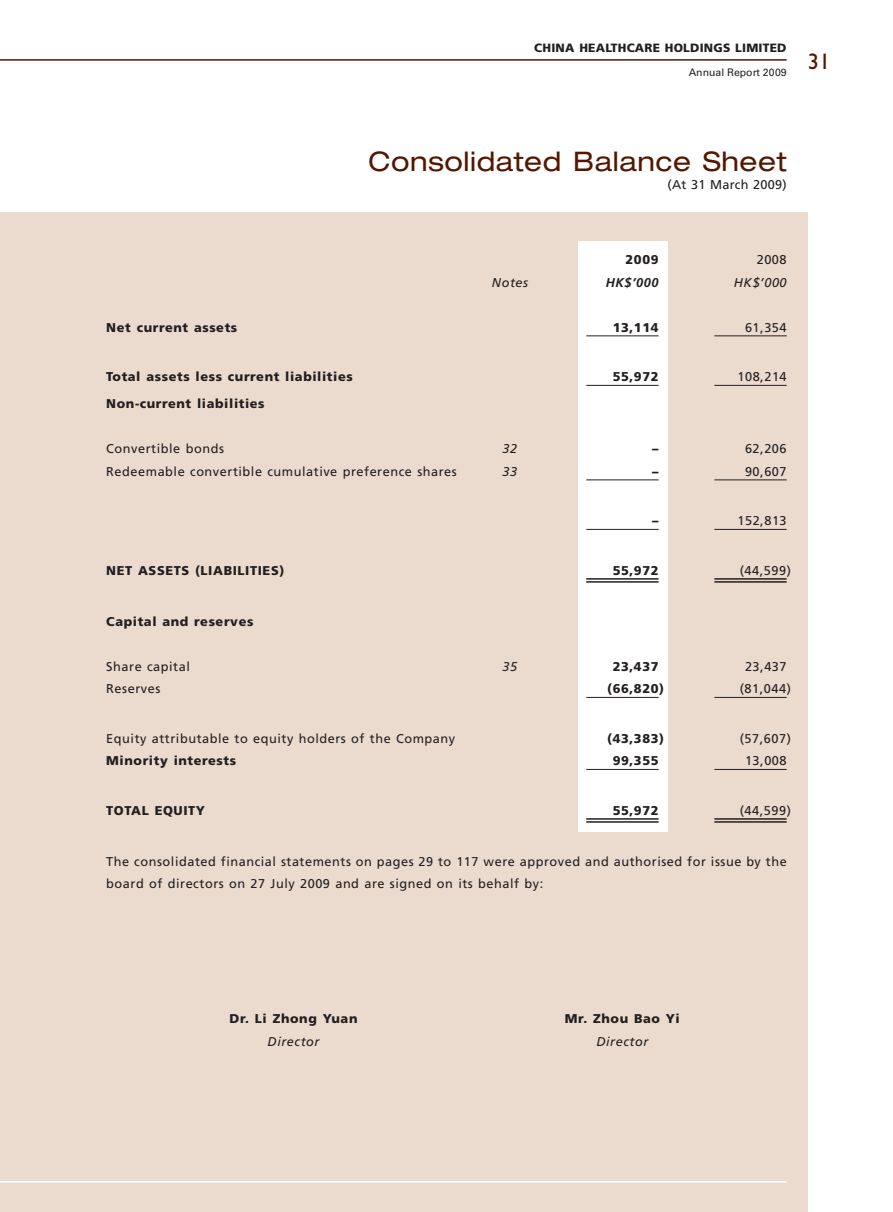
<style>
.page{position:relative;width:893px;height:1212px;background:#fff}
.page>*{position:absolute;margin:0;border:0;box-sizing:border-box;transform-origin:0 0}
.t1{font:expanded 27px "Helvetica Neue LT Std";letter-spacing:.02em;color:#531600}
.t2{font:22.5px "Gill Sans Std";color:#531600}
.t3{font:12.75px/22.5px "Frutiger LT Std";letter-spacing:.04em;color:#231f20}
.t4{font:900 12.75px "Frutiger LT Std";letter-spacing:.045em;color:#231f20}
.t5{font:italic 12.75px "Frutiger LT Std";letter-spacing:.04em;color:#231f20}
.t6{font:12.75px "Frutiger LT Std";letter-spacing:.015em;color:#231f20}
.t7{font:italic 700 12.75px "Frutiger LT Std";color:#231f20}
.t8{font:900 12px "Frutiger LT Std";letter-spacing:.02em;color:#231f20}
.t9{font:10.5px "Univers LT Std";color:#231f20}
</style>
<div class="page">
<div style="left:0;top:213px;width:808px;height:999px;background:#ebdbcf"></div>
<hr style="left:0;top:1181px;width:787px;height:1px;background:#fff">
<hr style="left:0;top:59px;width:787px;height:2px;background:#531600">
<div style="left:578px;top:242px;width:90px;height:590px;background:#fff"></div>
<hr style="left:586px;top:335px;width:73px;height:1px;background:#231f20">
<hr style="left:714px;top:335px;width:73px;height:1px;background:#231f20">
<hr style="left:586px;top:385px;width:73px;height:1px;background:#231f20">
<hr style="left:714px;top:385px;width:73px;height:1px;background:#231f20">
<hr style="left:586px;top:479px;width:73px;height:1px;background:#231f20">
<hr style="left:714px;top:479px;width:73px;height:1px;background:#231f20">
<hr style="left:586px;top:529px;width:73px;height:1px;background:#231f20">
<hr style="left:714px;top:529px;width:73px;height:1px;background:#231f20">
<hr style="left:586px;top:578px;width:73px;height:2px;background:#231f20">
<hr style="left:586px;top:581px;width:73px;height:2px;background:#231f20">
<hr style="left:714px;top:578px;width:73px;height:2px;background:#231f20">
<hr style="left:714px;top:581px;width:73px;height:2px;background:#231f20">
<hr style="left:586px;top:697px;width:73px;height:1px;background:#231f20">
<hr style="left:714px;top:697px;width:73px;height:1px;background:#231f20">
<hr style="left:586px;top:769px;width:73px;height:1px;background:#231f20">
<hr style="left:714px;top:769px;width:73px;height:1px;background:#231f20">
<hr style="left:586px;top:818px;width:73px;height:2px;background:#231f20">
<hr style="left:586px;top:821px;width:73px;height:2px;background:#231f20">
<hr style="left:714px;top:818px;width:73px;height:2px;background:#231f20">
<hr style="left:714px;top:821px;width:73px;height:2px;background:#231f20">
<p class="t8" style="left:534px;top:41px;width:254px">CHINA HEALTHCARE HOLDINGS LIMITED</p>
<p class="t9" style="left:689px;top:66px;width:99px">Annual Report 2009</p>
<p class="t2" style="left:808px;top:48px;width:24px">31</p>
<p class="t1" style="left:368px;top:145px;width:420px">Consolidated Balance Sheet</p>
<p class="t6" style="left:668px;top:177px;width:121px">(At 31 March 2009)</p>
<p class="t4" style="left:626px;top:252px;width:34px">2009</p>
<p class="t3" style="left:757px;top:249px;width:31px">2008</p>
<p class="t5" style="left:492px;top:275px;width:38px">Notes</p>
<p class="t7" style="left:606px;top:275px;width:54px">HK$’000</p>
<p class="t5" style="left:734px;top:275px;width:54px">HK$’000</p>
<p class="t4" style="left:106px;top:320px;width:132px">Net current assets</p>
<p class="t4" style="left:613px;top:320px;width:47px">13,114</p>
<p class="t3" style="left:745px;top:316px;width:43px">61,354</p>
<p class="t4" style="left:106px;top:369px;width:248px">Total assets less current liabilities</p>
<p class="t4" style="left:613px;top:369px;width:47px">55,972</p>
<p class="t3" style="left:737px;top:366px;width:51px">108,214</p>
<p class="t4" style="left:106px;top:396px;width:160px">Non-current liabilities</p>
<p class="t3" style="left:106px;top:438px;width:119px">Convertible bonds</p>
<p class="t5" style="left:503px;top:441px;width:16px">32</p>
<p class="t4" style="left:652px;top:441px;width:8px">–</p>
<p class="t3" style="left:745px;top:438px;width:43px">62,206</p>
<p class="t3" style="left:106px;top:460px;width:352px">Redeemable convertible cumulative preference shares</p>
<p class="t5" style="left:503px;top:464px;width:16px">33</p>
<p class="t4" style="left:652px;top:464px;width:8px">–</p>
<p class="t3" style="left:745px;top:460px;width:43px">90,607</p>
<p class="t4" style="left:652px;top:513px;width:8px">–</p>
<p class="t3" style="left:737px;top:510px;width:51px">152,813</p>
<p class="t4" style="left:106px;top:563px;width:180px">NET ASSETS (LIABILITIES)</p>
<p class="t4" style="left:613px;top:563px;width:47px">55,972</p>
<p class="t3" style="left:740px;top:559px;width:53px">(44,599)</p>
<p class="t4" style="left:106px;top:614px;width:149px">Capital and reserves</p>
<p class="t3" style="left:106px;top:655px;width:85px">Share capital</p>
<p class="t5" style="left:503px;top:659px;width:16px">35</p>
<p class="t4" style="left:613px;top:659px;width:47px">23,437</p>
<p class="t3" style="left:745px;top:655px;width:43px">23,437</p>
<p class="t3" style="left:106px;top:678px;width:56px">Reserves</p>
<p class="t4" style="left:607px;top:681px;width:58px">(66,820)</p>
<p class="t3" style="left:740px;top:678px;width:53px">(81,044)</p>
<p class="t3" style="left:106px;top:727px;width:350px">Equity attributable to equity holders of the Company</p>
<p class="t4" style="left:607px;top:731px;width:58px">(43,383)</p>
<p class="t3" style="left:740px;top:727px;width:53px">(57,607)</p>
<p class="t4" style="left:106px;top:753px;width:131px">Minority interests</p>
<p class="t4" style="left:613px;top:753px;width:47px">99,355</p>
<p class="t3" style="left:745px;top:750px;width:43px">13,008</p>
<p class="t4" style="left:106px;top:803px;width:100px">TOTAL EQUITY</p>
<p class="t4" style="left:613px;top:803px;width:47px">55,972</p>
<p class="t3" style="left:740px;top:799px;width:53px">(44,599)</p>
<p class="t3" style="left:106px;top:850px;width:682px">The consolidated financial statements on pages 29 to 117 were approved and authorised for issue by the board of directors on 27 July 2009 and are signed on its behalf by:</p>
<p class="t4" style="left:230px;top:1011px;width:129px">Dr. Li Zhong Yuan</p>
<p class="t4" style="left:565px;top:1011px;width:116px">Mr. Zhou Bao Yi</p>
<p class="t5" style="left:268px;top:1034px;width:53px">Director</p>
<p class="t5" style="left:596px;top:1034px;width:53px">Director</p>
</div>
